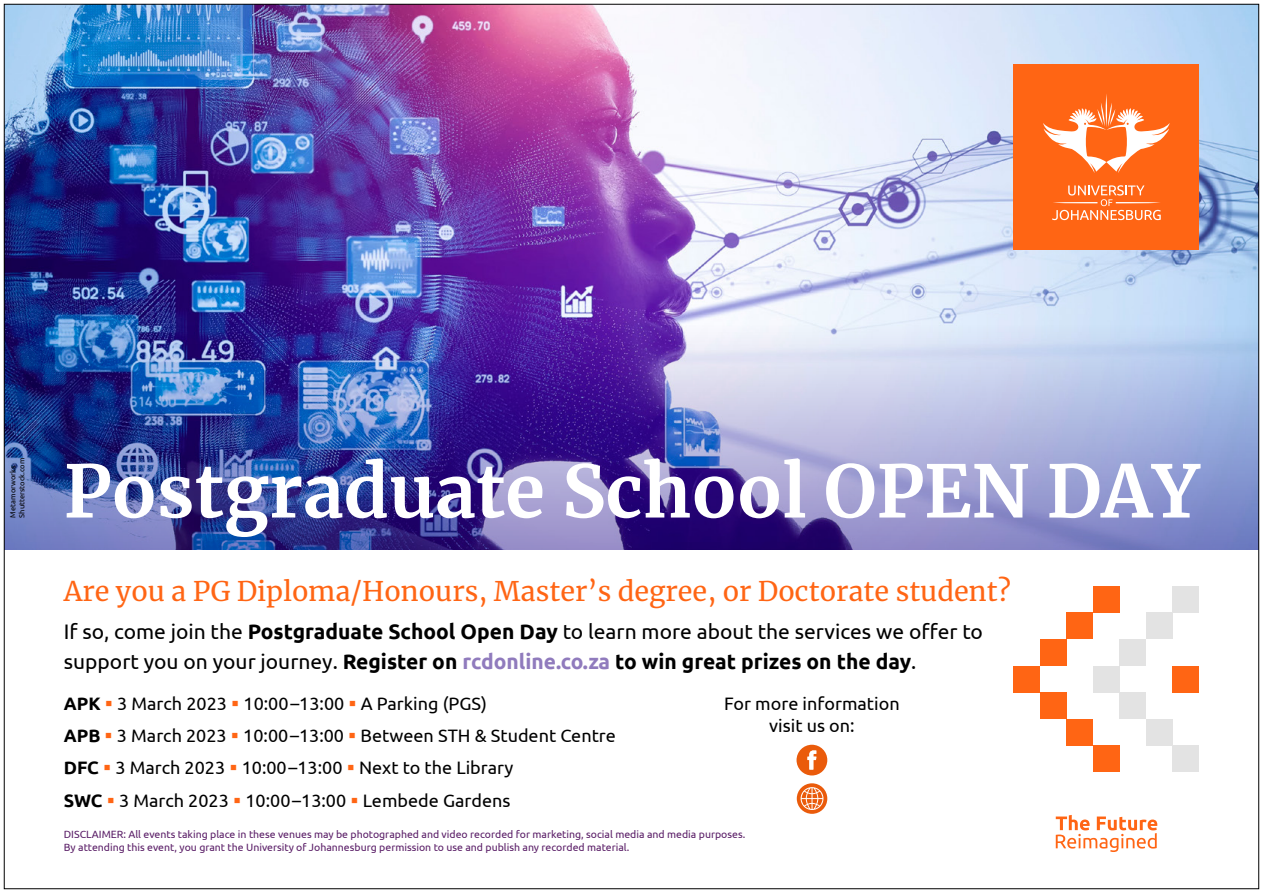
<style>
.page{position:relative;width:1263px;height:893px;background:#fff}
.page>*{position:absolute;margin:0;border:0;box-sizing:border-box;transform-origin:0 0}
.t1{font:700 72.15px "Merriweather";color:#fff}
.t2{font:27px "Merriweather";color:#ff6514}
.t3{font:21px/29.7px "Ubuntu";color:#000}
.t4{font:18px/32.1px "Ubuntu";color:#000}
.t5{font:10.5px/12.6px "Ubuntu";color:#5a1e67}
.t6{font:7.5px/9px "Ubuntu";color:#000}
.s1{font-weight:700}
.s2{font-weight:700;color:#907bbd}
</style>
<div class="page">
<img style="left:6px;top:6px;width:1251px;height:319px">
<img style="left:6px;top:325px;width:1251px;height:225px">
<svg style="left:1056px;top:815px;width:101px;height:37px"></svg>
<div style="left:1013px;top:64px;width:186px;height:185px;background:#ff6514"></div>
<svg style="left:1043px;top:94px;width:127px;height:79px"></svg>
<svg style="left:1052px;top:185px;width:109px;height:35px"></svg>
<div style="left:1093px;top:586px;width:26px;height:27px;background:#ff6514"></div>
<div style="left:1093px;top:745px;width:26px;height:27px;background:#ff6514"></div>
<div style="left:1173px;top:586px;width:26px;height:27px;background:#e3e3e3"></div>
<div style="left:1173px;top:745px;width:26px;height:27px;background:#e3e3e3"></div>
<div style="left:1066px;top:613px;width:27px;height:26px;background:#ff6514"></div>
<div style="left:1066px;top:719px;width:27px;height:26px;background:#ff6514"></div>
<div style="left:1146px;top:613px;width:27px;height:26px;background:#e3e3e3"></div>
<div style="left:1146px;top:719px;width:27px;height:26px;background:#e3e3e3"></div>
<div style="left:1040px;top:639px;width:26px;height:27px;background:#ff6514"></div>
<div style="left:1040px;top:692px;width:26px;height:27px;background:#ff6514"></div>
<div style="left:1119px;top:639px;width:27px;height:27px;background:#e3e3e3"></div>
<div style="left:1119px;top:692px;width:27px;height:27px;background:#e3e3e3"></div>
<div style="left:1013px;top:666px;width:27px;height:26px;background:#ff6514"></div>
<div style="left:1093px;top:666px;width:26px;height:26px;background:#e3e3e3"></div>
<div style="left:1173px;top:666px;width:26px;height:26px;background:#ff6514"></div>
<div style="left:797px;top:783px;width:30px;height:31px;background:#ea5b0b;border-radius:50%"></div>
<svg style="left:801px;top:787px;width:22px;height:23px"></svg>
<svg style="left:796px;top:745px;width:31px;height:30px"></svg>
<p class="t6" style="left:8px;top:517px;width:61px;rotate:-90deg">Metamorworks<br>Shutterstock.com</p>
<h1 class="t1" style="left:64px;top:441px;width:1137px">Postgraduate School OPEN DAY</h1>
<h2 class="t2" style="left:64px;top:572px;width:949px">Are you a PG Diploma/Honours, Master’s degree, or Doctorate student?</h2>
<h3 class="t3" style="left:64px;top:616px;width:921px">If so, come join the <span class="s1">Postgraduate School Open Day</span> to learn more about the services we offer to support you on your journey. <span class="s1">Register on</span> <span class="s2">rcdonline.co.za</span> <span class="s1">to win great prizes on the day</span>.</h3>
<h3 class="t4" style="left:64px;top:687px;width:554px"><span class="s1">APK</span> 3 March 2023 10:00–13:00 A Parking (PGS)<br><span class="s1">APB</span> 3 March 2023 10:00–13:00 Between STH &amp; Student Centre <span class="s1">DFC</span> 3 March 2023 10:00–13:00 Next to the Library<br><span class="s1">SWC</span> 3 March 2023 10:00–13:00 Lembede Gardens</h3>
<h3 class="t4" style="left:724px;top:692px;width:177px;line-height:21.6px;text-align:center">For more information visit us on:</h3>
<p class="t5" style="left:64px;top:828px;width:683px">DISCLAIMER: All events taking place in these venues may be photographed and video recorded for marketing, social media and media purposes.<br>By attending this event, you grant the University of Johannesburg permission to use and publish any recorded material.</p>
</div>
